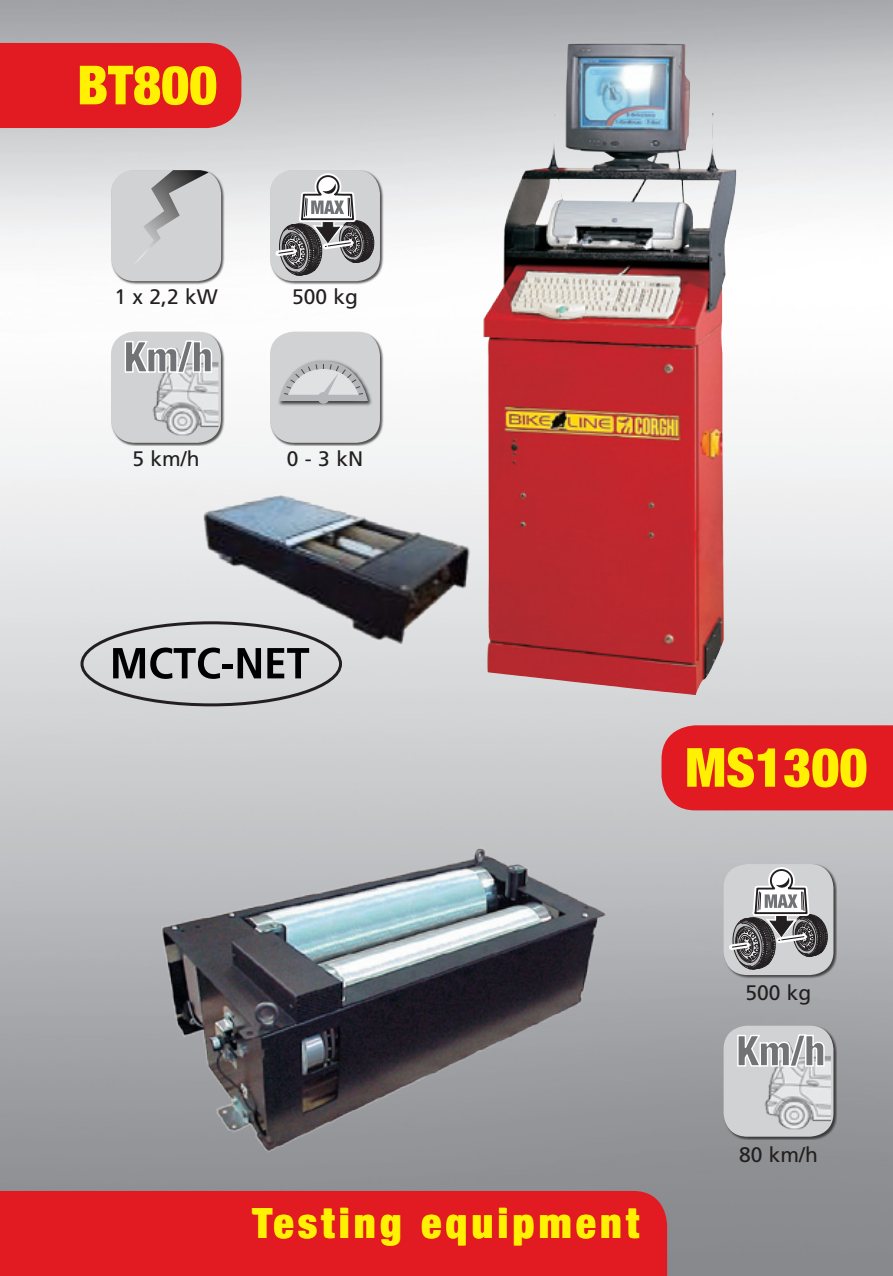
<style>
.page{position:relative;width:893px;height:1276px;background:#fff}
.page>*{position:absolute;margin:0;border:0;box-sizing:border-box;transform-origin:0 0}
.NomeMacchina_HLV_Bla{font:900 condensed 54px "Helvetica Neue LT Std";color:#fff101}
.t1{font:900 condensed 42px "Helvetica Neue LT Std";letter-spacing:.1em;color:#fff101}
.Normale{font:21px "Frutiger";color:#231f20}
</style>
<div class="page">
<img style="left:0;top:0;width:893px;height:1276px">
<div style="left:0;top:1191px;width:667px;height:85px;background:#e21a21"></div>
<div style="left:661px;top:725px;width:232px;height:85px;background:#e21a21"></div>
<div style="left:270px;top:331px;width:113px;height:115px;background:#231f20;opacity:.75"></div>
<div style="left:270px;top:332px;width:110px;height:111px;background:#d1d2d4;border-radius:24px"></div>
<svg style="left:272px;top:336px;width:108px;height:107px"></svg>
<div style="left:111px;top:331px;width:113px;height:115px;background:#231f20;opacity:.75"></div>
<div style="left:111px;top:332px;width:110px;height:111px;background:#d1d2d4;border-radius:24px"></div>
<img style="left:152px;top:362px;width:66px;height:73px">
<svg style="left:124px;top:340px;width:89px;height:34px"></svg>
<div style="left:111px;top:332px;width:110px;height:111px;border:2px solid #fff"></div>
<div style="left:270px;top:170px;width:113px;height:114px;background:#231f20;opacity:.75"></div>
<svg style="left:270px;top:170px;width:110px;height:111px;background:#abaaac"></svg>
<div style="left:111px;top:170px;width:113px;height:114px;background:#231f20;opacity:.75"></div>
<div style="left:111px;top:170px;width:110px;height:111px;background:#d1d2d4;border-radius:24px"></div>
<svg style="left:136px;top:170px;width:78px;height:93px"></svg>
<img style="left:483px;top:43px;width:254px;height:652px">
<div style="left:0;top:43px;width:241px;height:85px;background:#e21a21"></div>
<img style="left:152px;top:836px;width:477px;height:322px">
<div style="left:723px;top:864px;width:114px;height:114px;background:#231f20;opacity:.75"></div>
<svg style="left:723px;top:864px;width:110px;height:111px;background:#a9a9aa"></svg>
<div style="left:723px;top:1025px;width:114px;height:115px;background:#231f20;opacity:.75"></div>
<div style="left:723px;top:1025px;width:110px;height:111px;background:#d1d2d4;border-radius:24px"></div>
<img style="left:764px;top:1056px;width:66px;height:73px">
<svg style="left:737px;top:1034px;width:89px;height:34px"></svg>
<div style="left:723px;top:1025px;width:110px;height:111px;border:2px solid #fff"></div>
<svg style="left:113px;top:647px;width:107px;height:32px;background:#7b7b7c"></svg>
<div style="left:222px;top:664px;width:11px;height:5px;background:#000"></div>
<svg style="left:238px;top:664px;width:23px;height:14px"></svg>
<svg style="left:267px;top:664px;width:42px;height:14px"></svg>
<div style="left:81px;top:621px;width:261px;height:85px;border:3px solid #231f20;border-radius:50%"></div>
<img style="left:195px;top:480px;width:289px;height:184px">
<p class="NomeMacchina_HLV_Bla" style="left:77px;top:52px;width:142px">BT800</p>
<p class="Normale" style="left:115px;top:284px;width:105px">1 x 2,2 kW</p>
<p class="Normale" style="left:292px;top:284px;width:67px">500 kg</p>
<p class="Normale" style="left:132px;top:446px;width:69px">5 km/h</p>
<p class="Normale" style="left:287px;top:446px;width:78px">0 - 3 kN</p>
<p class="NomeMacchina_HLV_Bla" style="left:685px;top:734px;width:184px">MS1300</p>
<h2 class="t1" style="left:253px;top:1197px;width:388px">Testing equipment</h2>
<p class="Normale" style="left:745px;top:980px;width:67px">500 kg</p>
<p class="Normale" style="left:739px;top:1142px;width:80px">80 km/h</p>
</div>
